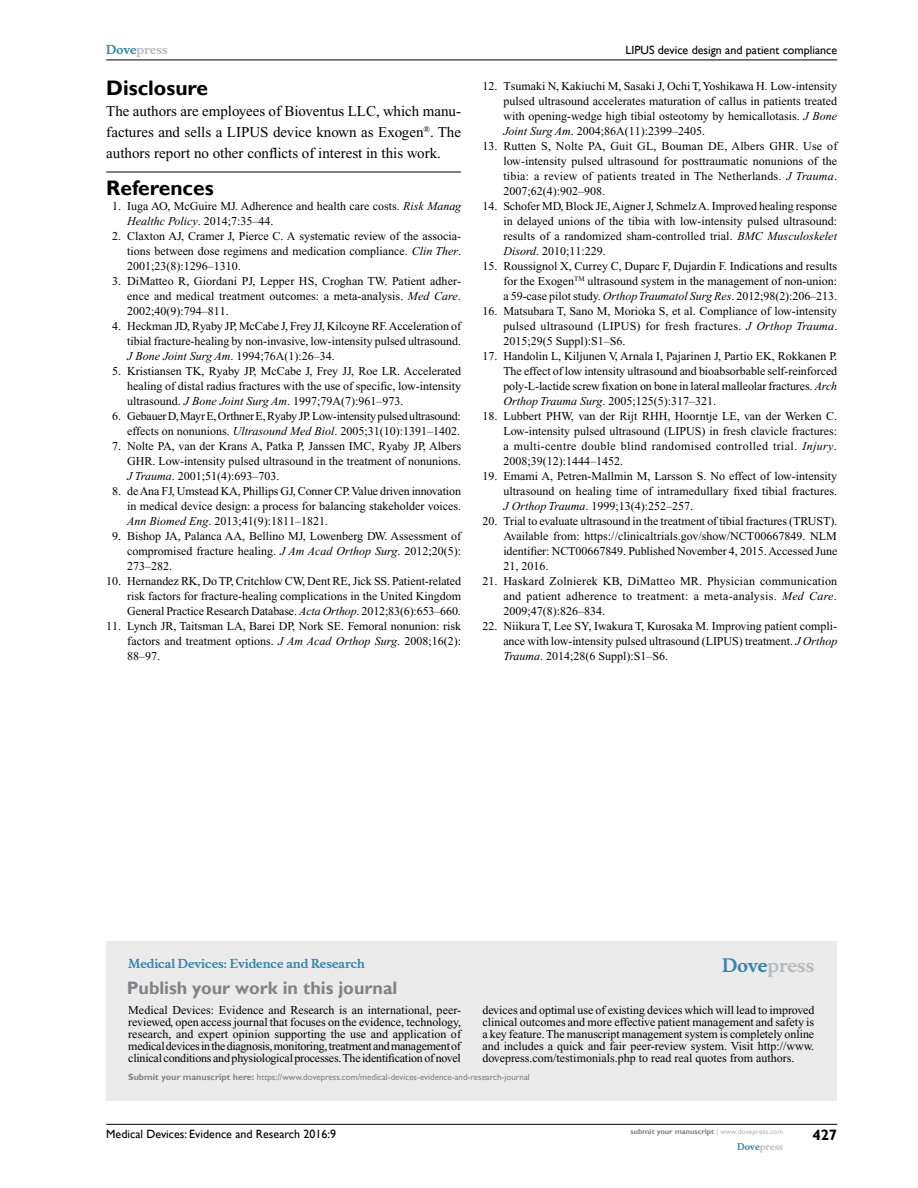
<style>
.page{position:relative;width:918px;height:1188px;background:#fff}
.page>*{position:absolute;margin:0;border:0;box-sizing:border-box;transform-origin:0 0}
.t1{font:700 21px "Gill Sans";color:#000}
.t2{font:700 18px "Gill Sans";color:#808285}
.t3{font:700 18px "Musee";color:#b8babc}
.t4{font:15px/21px "Times New Roman";color:#000;text-align:justify}
.t5{font:700 15px "Gill Sans";color:#000}
.t6{font:12px/15px "Times New Roman";color:#000;text-align:justify}
.t7{font:12px/15px "Times New Roman";letter-spacing:-.02em;color:#000;text-align:right}
.t8{font:12px "Gill Sans";color:#000}
.t9{font:700 12px "Musee";color:#3785ad}
.t10{font:700 12px "Musee";color:#b8babc}
.t11{font:9px "Gill Sans";color:#808285}
.t12{font:700 9px "Musee";color:#b8babc}
.t13{font:700 7.5px "Gill Sans";color:#808285}
.s1{color:#3785ad}
.s2{font-style:italic}
.s3{font-weight:700}
.s4{font-weight:400;color:#b8babc}
</style>
<div class="page">
<div style="left:106px;top:941px;width:731px;height:159px;background:#ebebec"></div>
<hr style="left:106px;top:1124px;width:731px;height:1px;background:#000">
<hr style="left:106px;top:60px;width:731px;height:1px;background:#000">
<hr style="left:106px;top:172px;width:355px;height:1px;background:#000">
<p class="t10" style="left:106px;top:43px;width:63px"><span class="s1">Dove</span>press</p>
<h1 class="t1" style="left:106px;top:76px;width:103px">Disclosure</h1>
<p class="t4" style="left:106px;top:101px;width:356px">The authors are employees of Bioventus LLC, which manu&shy;factures and sells a LIPUS device known as Exogen<sup>®</sup>. The authors report no other conflicts of interest in this work.</p>
<h1 class="t1" style="left:106px;top:175px;width:109px">References</h1>
<p class="t6" style="left:127px;top:199px;width:335px;text-indent:-15px">1. Iuga AO, McGuire MJ. Adherence and health care costs. <span class="s2">Risk Manag<br>Healthc Policy</span>. 2014;7:35–44.</p>
<p class="t6" style="left:127px;top:229px;width:335px;text-indent:-15px">2. Claxton AJ, Cramer J, Pierce C. A systematic review of the associa&shy;tions between dose regimens and medication compliance. <span class="s2">Clin Ther</span>.<br>2001;23(8):1296–1310.</p>
<p class="t6" style="left:127px;top:274px;width:335px;text-indent:-15px">3. DiMatteo R, Giordani PJ, Lepper HS, Croghan TW. Patient adher&shy;ence and medical treatment outcomes: a meta-analysis. <span class="s2">Med Care</span>.<br>2002;40(9):794–811.</p>
<p class="t6" style="left:127px;top:319px;width:335px;text-indent:-15px">4. Heckman JD, Ryaby JP, McCabe J, Frey JJ, Kilcoyne RF. Acceleration of tibial fracture-healing by non-invasive, low-intensity pulsed ultrasound.<br><span class="s2">J Bone Joint Surg Am</span>. 1994;76A(1):26–34.</p>
<p class="t6" style="left:127px;top:364px;width:335px;text-indent:-15px">5. Kristiansen TK, Ryaby JP, McCabe J, Frey JJ, Roe LR. Accelerated healing of distal radius fractures with the use of specific, low-intensity ultrasound. <span class="s2">J Bone Joint Surg Am</span>. 1997;79A(7):961–973.</p>
<p class="t7" style="left:112px;top:409px;width:350px">6. Gebauer D, Mayr E, Orthner E, Ryaby JP. Low-intensity pulsed ultrasound: effects on nonunions. <span class="s2">Ultrasound Med Biol</span>. 2005;31(10):1391–1402.</p>
<p class="t6" style="left:127px;top:439px;width:335px;text-indent:-15px">7. Nolte PA, van der Krans A, Patka P, Janssen IMC, Ryaby JP, Albers GHR. Low-intensity pulsed ultrasound in the treatment of nonunions.<br><span class="s2">J Trauma</span>. 2001;51(4):693–703.</p>
<p class="t6" style="left:127px;top:484px;width:335px;text-indent:-15px">8. de Ana FJ, Umstead KA, Phillips GJ, Conner CP. Value driven innovation in medical device design: a process for balancing stakeholder voices.<br><span class="s2">Ann Biomed Eng</span>. 2013;41(9):1811–1821.</p>
<p class="t6" style="left:127px;top:529px;width:335px;text-indent:-15px">9. Bishop JA, Palanca AA, Bellino MJ, Lowenberg DW. Assessment of compromised fracture healing. <span class="s2">J Am Acad Orthop Surg</span>. 2012;20(5):<br>273–282.</p>
<p class="t6" style="left:127px;top:574px;width:335px;text-indent:-21px">10. Hernandez RK, Do TP, Critchlow CW, Dent RE, Jick SS. Patient-related risk factors for fracture-healing complications in the United Kingdom General Practice Research Database. <span class="s2">Acta Orthop</span>. 2012;83(6):653–660.</p>
<p class="t6" style="left:127px;top:619px;width:335px;text-indent:-21px">11. Lynch JR, Taitsman LA, Barei DP, Nork SE. Femoral nonunion: risk factors and treatment options. <span class="s2">J Am Acad Orthop Surg</span>. 2008;16(2):<br>88–97.</p>
<p class="t8" style="left:626px;top:43px;width:213px">LIPUS device design and patient compliance</p>
<p class="t6" style="left:503px;top:79px;width:335px;text-indent:-21px">12. Tsumaki N, Kakiuchi M, Sasaki J, Ochi T, Yoshikawa H. Low-intensity pulsed ultrasound accelerates maturation of callus in patients treated with opening-wedge high tibial osteotomy by hemicallotasis. <span class="s2">J Bone Joint Surg Am</span>. 2004;86A(11):2399–2405.</p>
<p class="t6" style="left:503px;top:139px;width:335px;text-indent:-21px">13. Rutten S, Nolte PA, Guit GL, Bouman DE, Albers GHR. Use of low-intensity pulsed ultrasound for posttraumatic nonunions of the tibia: a review of patients treated in The Netherlands. <span class="s2">J Trauma</span>.<br>2007;62(4):902–908.</p>
<p class="t6" style="left:503px;top:199px;width:335px;text-indent:-21px">14. Schofer MD, Block JE, Aigner J, Schmelz A. Improved healing response in delayed unions of the tibia with low-intensity pulsed ultrasound: results of a randomized sham-controlled trial. <span class="s2">BMC Musculoskelet Disord</span>. 2010;11:229.</p>
<p class="t6" style="left:503px;top:259px;width:335px;text-indent:-21px">15. Roussignol X, Currey C, Duparc F, Dujardin F. Indications and results for the Exogen<sup>TM</sup> ultrasound system in the management of non-union: a 59-case pilot study. <span class="s2">Orthop Traumatol Surg Res</span>. 2012;98(2):206–213.</p>
<p class="t6" style="left:503px;top:304px;width:336px;text-indent:-21px">16. Matsubara T, Sano M, Morioka S, et al. Compliance of low-intensity pulsed ultrasound (LIPUS) for fresh fractures. <span class="s2">J Orthop Trauma</span>.<br>2015;29(5 Suppl):S1–S6.</p>
<p class="t6" style="left:503px;top:349px;width:335px;text-indent:-21px">17. Handolin L, Kiljunen V, Arnala I, Pajarinen J, Partio EK, Rokkanen P.<br>The effect of low intensity ultrasound and bioabsorbable self-reinforced poly-L-lactide screw fixation on bone in lateral malleolar fractures. <span class="s2">Arch Orthop Trauma Surg</span>. 2005;125(5):317–321.</p>
<p class="t6" style="left:503px;top:409px;width:335px;text-indent:-21px">18. Lubbert PHW, van der Rijt RHH, Hoorntje LE, van der Werken C.<br>Low-intensity pulsed ultrasound (LIPUS) in fresh clavicle fractures: a multi-centre double blind randomised controlled trial. <span class="s2">Injury</span>.<br>2008;39(12):1444–1452.</p>
<p class="t6" style="left:503px;top:469px;width:335px;text-indent:-21px">19. Emami A, Petren-Mallmin M, Larsson S. No effect of low-intensity ultrasound on healing time of intramedullary fixed tibial fractures.<br><span class="s2">J Orthop Trauma</span>. 1999;13(4):252–257.</p>
<p class="t6" style="left:503px;top:514px;width:335px;text-indent:-21px">20. Trial to evaluate ultrasound in the treatment of tibial fractures (TRUST).<br>Available from: https://clinicaltrials.gov/show/NCT00667849. NLM identifier: NCT00667849. Published November 4, 2015. Accessed June 21, 2016.</p>
<p class="t6" style="left:503px;top:574px;width:335px;text-indent:-21px">21. Haskard Zolnierek KB, DiMatteo MR. Physician communication and patient adherence to treatment: a meta-analysis. <span class="s2">Med Care</span>.<br>2009;47(8):826–834.</p>
<p class="t6" style="left:503px;top:619px;width:336px;text-indent:-21px">22. Niikura T, Lee SY, Iwakura T, Kurosaka M. Improving patient compli&shy;ance with low-intensity pulsed ultrasound (LIPUS) treatment. <span class="s2">J Orthop Trauma</span>. 2014;28(6 Suppl):S1–S6.</p>
<p class="t9" style="left:128px;top:956px;width:238px">Medical Devices: Evidence and Research</p>
<h2 class="t2" style="left:127px;top:977px;width:272px">Publish your work in this journal</h2>
<h2 class="t3" style="left:722px;top:955px;width:94px"><span class="s1">Dove</span>press</h2>
<p class="t6" style="left:128px;top:1004px;width:334px;line-height:12px">Medical Devices: Evidence and Research is an international, peer&shy;reviewed, open access journal that focuses on the evidence, technology, research, and expert opinion supporting the use and application of medical devices in the diagnosis, monitoring, treatment and management of clinical conditions and physiological processes. The identification of novel</p>
<p class="t6" style="left:482px;top:1004px;width:334px;line-height:12px">devices and optimal use of existing devices which will lead to improved clinical outcomes and more effective patient management and safety is a key feature. The manuscript management system is completely online and includes a quick and fair peer-review system. Visit http://www. dovepress.com/testimonials.php to read real quotes from authors.</p>
<p class="t11" style="left:128px;top:1072px;width:403px"><span class="s3">Submit your manuscript here:</span> https://www.dovepress.com/medical-devices-evidence-and-research-journal</p>
<p class="t8" style="left:106px;top:1127px;width:231px">Medical Devices: Evidence and Research 2016:9</p>
<p class="t13" style="left:631px;top:1127px;width:154px">submit your manuscript <span class="s4">| www.dovepress.com</span></p>
<p class="t12" style="left:737px;top:1141px;width:48px"><span class="s1">Dove</span>press</p>
<p class="t5" style="left:812px;top:1126px;width:26px">427</p>
</div>
